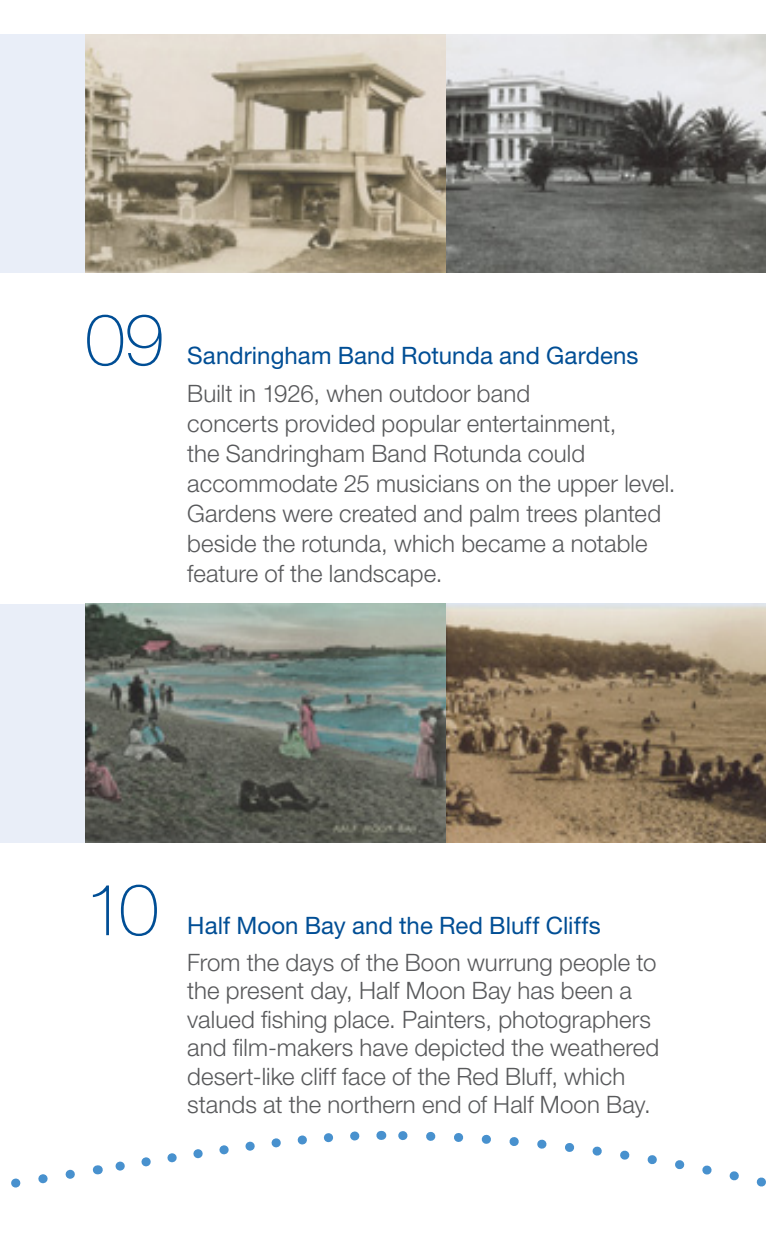
<style>
.page{position:relative;width:766px;height:1259px;background:#fff}
.page>*{position:absolute;margin:0;border:0;box-sizing:border-box;transform-origin:0 0}
.t1{font:100 72px "Helvetica Neue";color:#004e95}
.t2{font:300 24px/30px "Helvetica Neue";letter-spacing:.005em;color:#58595b}
.t3{font:24px "Helvetica Neue";letter-spacing:.005em;color:#004e95}
</style>
<div class="page">
<div style="left:0;top:34px;width:765px;height:238px;background:#e9eef8"></div>
<div style="left:0;top:604px;width:765px;height:238px;background:#e9eef8"></div>
<img style="left:85px;top:34px;width:680px;height:238px">
<img style="left:85px;top:604px;width:680px;height:238px">
<svg style="left:385px;top:1131px;width:380px;height:56px"></svg>
<svg style="left:97px;top:1131px;width:263px;height:44px"></svg>
<svg style="left:11px;top:1169px;width:64px;height:19px"></svg>
<h1 class="t1" style="left:85px;top:298px;width:80px">09</h1>
<p class="t3" style="left:187px;top:341px;width:453px">Sandringham Band Rotunda and Gardens</p>
<p class="t2" style="left:187px;top:378px;width:490px">Built in 1926, when outdoor band<br>concerts provided popular entertainment,<br>the Sandringham Band Rotunda could accommodate 25 musicians on the upper level.<br>Gardens were created and palm trees planted beside the rotunda, which became a notable feature of the landscape.</p>
<h1 class="t1" style="left:85px;top:868px;width:75px">10</h1>
<p class="t3" style="left:187px;top:910px;width:415px">Half Moon Bay and the Red Bluff Cliffs</p>
<p class="t2" style="left:187px;top:947px;width:473px;line-height:28.5px">From the days of the Boon wurrung people to the present day, Half Moon Bay has been a valued fishing place. Painters, photographers and film-makers have depicted the weathered desert-like cliff face of the Red Bluff, which stands at the northern end of Half Moon Bay.</p>
</div>
